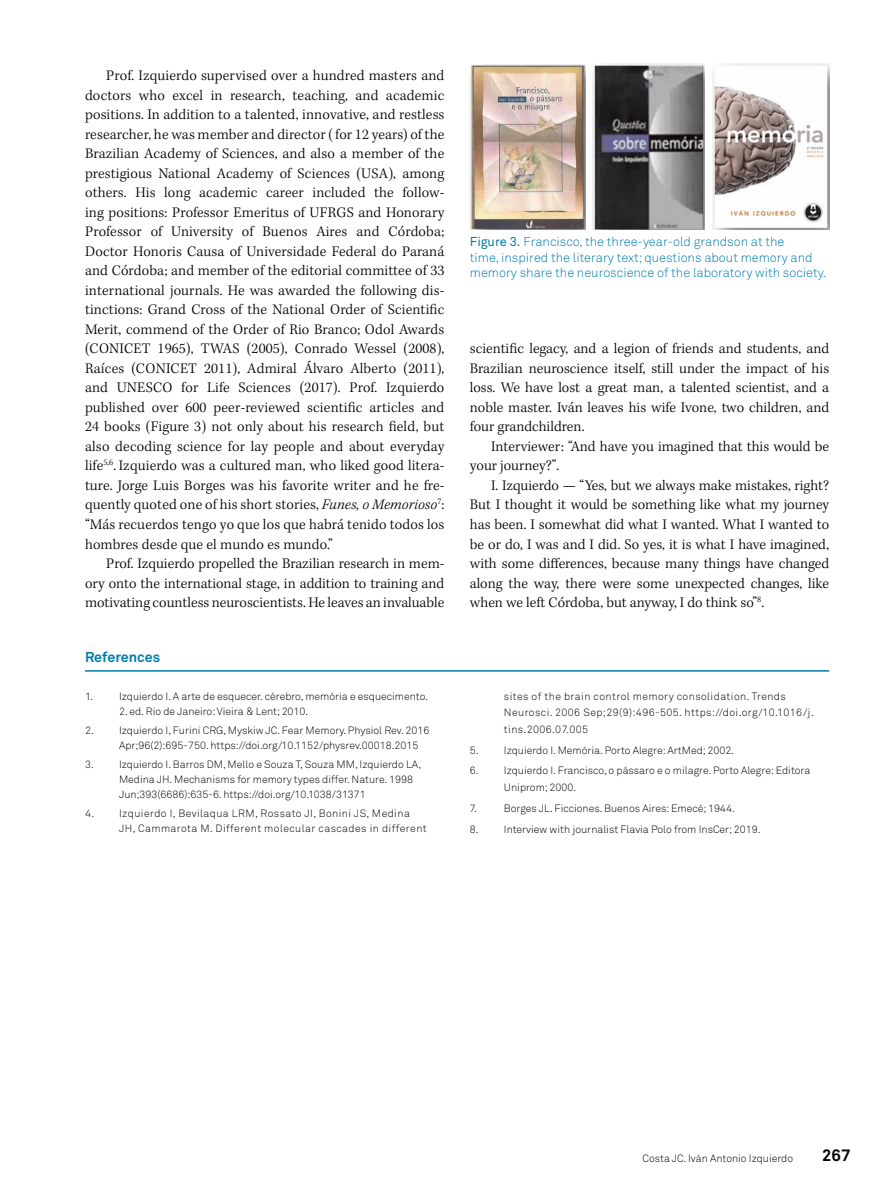
<style>
.page{position:relative;width:893px;height:1191px;background:#fff}
.page>*{position:absolute;margin:0;border:0;box-sizing:border-box;transform-origin:0 0}
.t1{font:700 16.5px "Akkurat Pro";color:#000}
.t2{font:300 15px/19.5px "Kepler Std";color:#000;text-align:justify}
.t3{font:700 14.25px "Akkurat Pro";color:#007dac}
.t4{font:12.75px/15.3px "Akkurat Light Pro";color:#007dac}
.t5{font:10.5px/15px "Akkurat Light Pro";color:#000}
.t6{font:10.5px/16.5px "Akkurat Light Pro";letter-spacing:.04em;color:#000}
.s1{font-style:italic}
.s2{font-family:"Akkurat Pro"}
</style>
<div class="page">
<img style="left:470px;top:64px;width:115px;height:166px">
<img style="left:593px;top:64px;width:111px;height:166px">
<img style="left:713px;top:64px;width:116px;height:166px">
<hr style="left:85px;top:670px;width:744px;height:1px;background:#007dac">
<p class="t2" style="left:85px;top:67px;width:361px;text-indent:21px">Prof. Izquierdo supervised over a hundred masters and doctors who excel in research, teaching, and academic positions. In addition to a talented, innovative, and restless researcher, he was member and director ( for 12 years) of the Brazilian Academy of Sciences, and also a member of the prestigious National Academy of Sciences (USA), among others. His long academic career included the follow&shy;ing positions: Professor Emeritus of UFRGS and Honorary Professor of University of Buenos Aires and Córdoba; Doctor Honoris Causa of Universidade Federal do Paraná and Córdoba; and member of the editorial committee of 33 international journals. He was awarded the following dis&shy;tinctions: Grand Cross of the National Order of Scientific Merit, commend of the Order of Rio Branco; Odol Awards (CONICET 1965), TWAS (2005), Conrado Wessel (2008), Raíces (CONICET 2011), Admiral Álvaro Alberto (2011), and UNESCO for Life Sciences (2017). Prof. Izquierdo published over 600 peer-reviewed scientific articles and 24 books (Figure 3) not only about his research field, but also decoding science for lay people and about everyday life<sup>5,6</sup>. Izquierdo was a cultured man, who liked good litera&shy;ture. Jorge Luis Borges was his favorite writer and he fre&shy;quently quoted one of his short stories, <span class="s1">Funes, o Memorioso</span><sup>7</sup>: “Más recuerdos tengo yo que los que habrá tenido todos los hombres desde que el mundo es mundo.”</p>
<p class="t2" style="left:85px;top:554px;width:361px;text-indent:21px">Prof. Izquierdo propelled the Brazilian research in mem&shy;ory onto the international stage, in addition to training and motivating countless neuroscientists. He leaves an invaluable</p>
<p class="t3" style="left:85px;top:648px;width:77px">References</p>
<p class="t5" style="left:85px;top:688px;width:10px">1.</p>
<p class="t5" style="left:119px;top:688px;width:310px">Izquierdo I. A arte de esquecer. cérebro, memória e esquecimento.</p>
<p class="t5" style="left:119px;top:703px;width:191px">2. ed. Rio de Janeiro: Vieira &amp; Lent; 2010.</p>
<p class="t5" style="left:85px;top:723px;width:10px">2.</p>
<p class="t5" style="left:119px;top:723px;width:312px">Izquierdo I, Furini CRG, Myskiw JC. Fear Memory. Physiol Rev. 2016<br>Apr;96(2):695-750. https://doi.org/10.1152/physrev.00018.2015</p>
<p class="t5" style="left:85px;top:757px;width:10px">3.</p>
<p class="t5" style="left:119px;top:757px;width:304px">Izquierdo I. Barros DM, Mello e Souza T, Souza MM, Izquierdo LA,<br>Medina JH. Mechanisms for memory types differ. Nature. 1998<br>Jun;393(6686):635-6. https://doi.org/10.1038/31371</p>
<p class="t6" style="left:119px;top:806px;width:309px;line-height:15px;text-indent:-34px">4. Izquierdo I, Bevilaqua LRM, Rossato JI, Bonini JS, Medina<br>JH, Cammarota M. Different molecular cascades in different</p>
<p class="t4" style="left:470px;top:234px;width:358px"><span class="s2">Figure 3.</span> Francisco, the three-year-old grandson at the<br>time, inspired the literary text; questions about memory and memory share the neuroscience of the laboratory with society.</p>
<p class="t2" style="left:470px;top:340px;width:361px">scientific legacy, and a legion of friends and students, and Brazilian neuroscience itself, still under the impact of his loss. We have lost a great man, a talented scientist, and a noble master. Iván leaves his wife Ivone, two children, and four grandchildren.</p>
<p class="t2" style="left:470px;top:437px;width:361px;text-indent:21px">Interviewer: “And have you imagined that this would be your journey?”.</p>
<p class="t2" style="left:470px;top:476px;width:361px;text-indent:21px">I. Izquierdo — “Yes, but we always make mistakes, right?<br>But I thought it would be something like what my journey has been. I somewhat did what I wanted. What I wanted to be or do, I was and I did. So yes, it is what I have imagined, with some differences, because many things have changed along the way, there were some unexpected changes, like when we left Córdoba, but anyway, I do think so”<sup>8</sup>.</p>
<p class="t6" style="left:504px;top:688px;width:311px">sites of the brain control memory consolidation. Trends<br>Neurosci. 2006 Sep;29(9):496-505. https://doi.org/10.1016/j. tins.2006.07.005</p>
<p class="t5" style="left:470px;top:742px;width:10px">5.</p>
<p class="t5" style="left:504px;top:742px;width:232px">Izquierdo I. Memória. Porto Alegre: ArtMed; 2002.</p>
<p class="t5" style="left:470px;top:763px;width:10px">6.</p>
<p class="t5" style="left:504px;top:762px;width:308px;line-height:16.5px">Izquierdo I. Francisco, o pássaro e o milagre. Porto Alegre: Editora<br>Uniprom; 2000.</p>
<p class="t5" style="left:470px;top:800px;width:9px">7.</p>
<p class="t5" style="left:504px;top:800px;width:232px">Borges JL. Ficciones. Buenos Aires: Emecé; 1944.</p>
<p class="t5" style="left:470px;top:821px;width:10px">8.</p>
<p class="t5" style="left:504px;top:821px;width:258px">Interview with journalist Flavia Polo from InsCer; 2019.</p>
<p class="t5" style="left:643px;top:1150px;width:152px">Costa JC. Iván Antonio Izquierdo</p>
<p class="t1" style="left:822px;top:1145px;width:30px">267</p>
</div>
